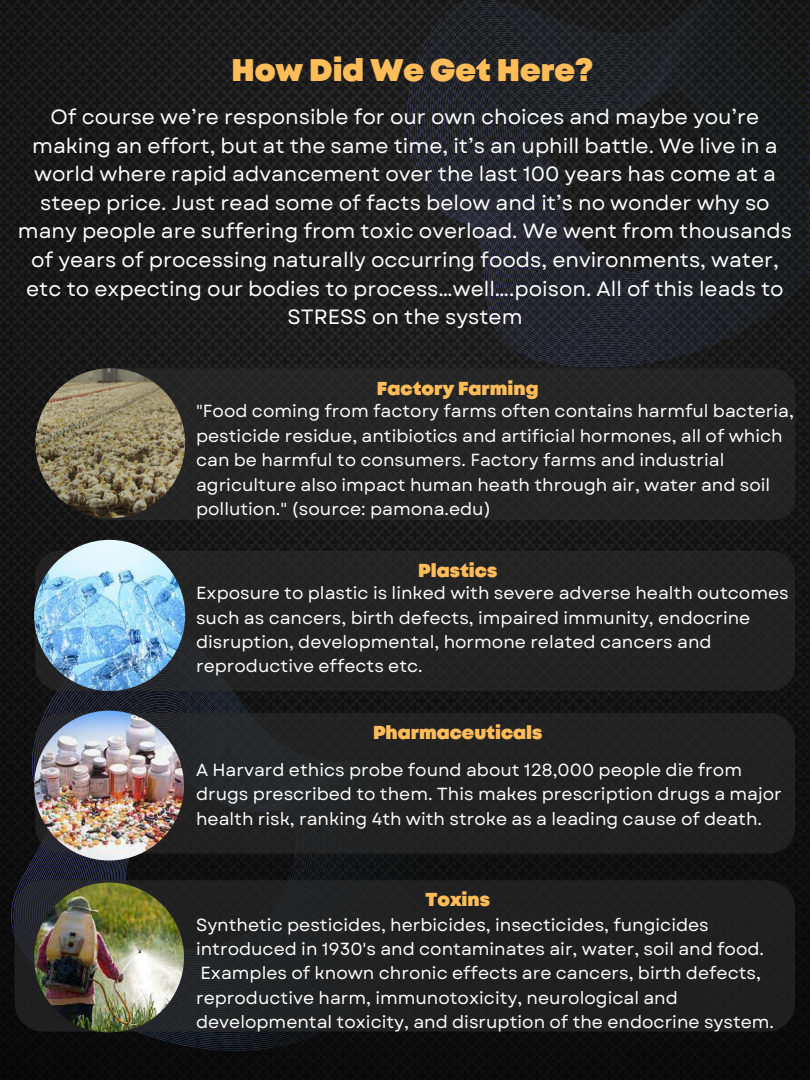
<style>
.page{position:relative;width:810px;height:1080px;background:#fff}
.page>*{position:absolute;margin:0;border:0;box-sizing:border-box;transform-origin:0 0}
.t1{font:900 31.25px "Mont";color:#ffbd59}
.t2{font:20.62px/28.6px "Garet";color:#fff;text-align:center}
.t3{font:900 18.75px "Mont";color:#ffbd59}
.t4{font:17.5px/24.4px "Garet";color:#fff}
</style>
<div class="page">
<img style="left:0;top:0;width:810px;height:1080px">
<svg style="left:1px;top:624px;width:430px;height:428px;background:#121316"></svg>
<div style="left:81px;top:368px;width:714px;height:152px;background:#252424;border-radius:23px"></div>
<svg style="left:320px;top:0;width:490px;height:454px;fill:#222323"></svg>
<img style="left:35px;top:368px;width:150px;height:150px;border-radius:50%">
<div style="left:35px;top:551px;width:760px;height:140px;background:#242323;border-radius:24px"></div>
<img style="left:34px;top:540px;width:151px;height:151px;border-radius:50%">
<div style="left:35px;top:713px;width:760px;height:141px;background:#232222;border-radius:26px"></div>
<img style="left:34px;top:711px;width:150px;height:150px;border-radius:50%">
<div style="left:15px;top:880px;width:780px;height:152px;background:#212020;border-radius:28px"></div>
<img style="left:34px;top:883px;width:150px;height:149px;border-radius:50%">
<h1 class="t1" style="left:231px;top:58px;width:363px">How Did We Get Here?</h1>
<p class="t2" style="left:18px;top:103px;width:776px">Of course we’re responsible for our own choices and maybe you’re making an effort, but at the same time, it’s an uphill battle. We live in a world where rapid advancement over the last 100 years has come at a steep price. Just read some of facts below and it’s no wonder why so many people are suffering from toxic overload. We went from thousands of years of processing naturally occurring foods, environments, water, etc to expecting our bodies to process…well….poison. All of this leads to STRESS on the system</p>
<p class="t3" style="left:377px;top:381px;width:163px">Factory Farming</p>
<p class="t4" style="left:196px;top:399px;width:599px">"Food coming from factory farms often contains harmful bacteria, pesticide residue, antibiotics and artificial hormones, all of which can be harmful to consumers. Factory farms and industrial agriculture also impact human heath through air, water and soil pollution." (source: pamona.edu)</p>
<p class="t3" style="left:418px;top:563px;width:80px">Plastics</p>
<p class="t4" style="left:196px;top:581px;width:594px">Exposure to plastic is linked with severe adverse health outcomes such as cancers, birth defects, impaired immunity, endocrine disruption, developmental, hormone related cancers and reproductive effects etc.</p>
<p class="t3" style="left:373px;top:726px;width:171px">Pharmaceuticals</p>
<p class="t4" style="left:196px;top:758px;width:587px">A Harvard ethics probe found about 128,000 people die from drugs prescribed to them. This makes prescription drugs a major health risk, ranking 4th with stroke as a leading cause of death.</p>
<p class="t3" style="left:425px;top:892px;width:66px">Toxins</p>
<p class="t4" style="left:196px;top:912px;width:580px">Synthetic pesticides, herbicides, insecticides, fungicides introduced in 1930's and contaminates air, water, soil and food.<br>Examples of known chronic effects are cancers, birth defects, reproductive harm, immunotoxicity, neurological and developmental toxicity, and disruption of the endocrine system.</p>
</div>
